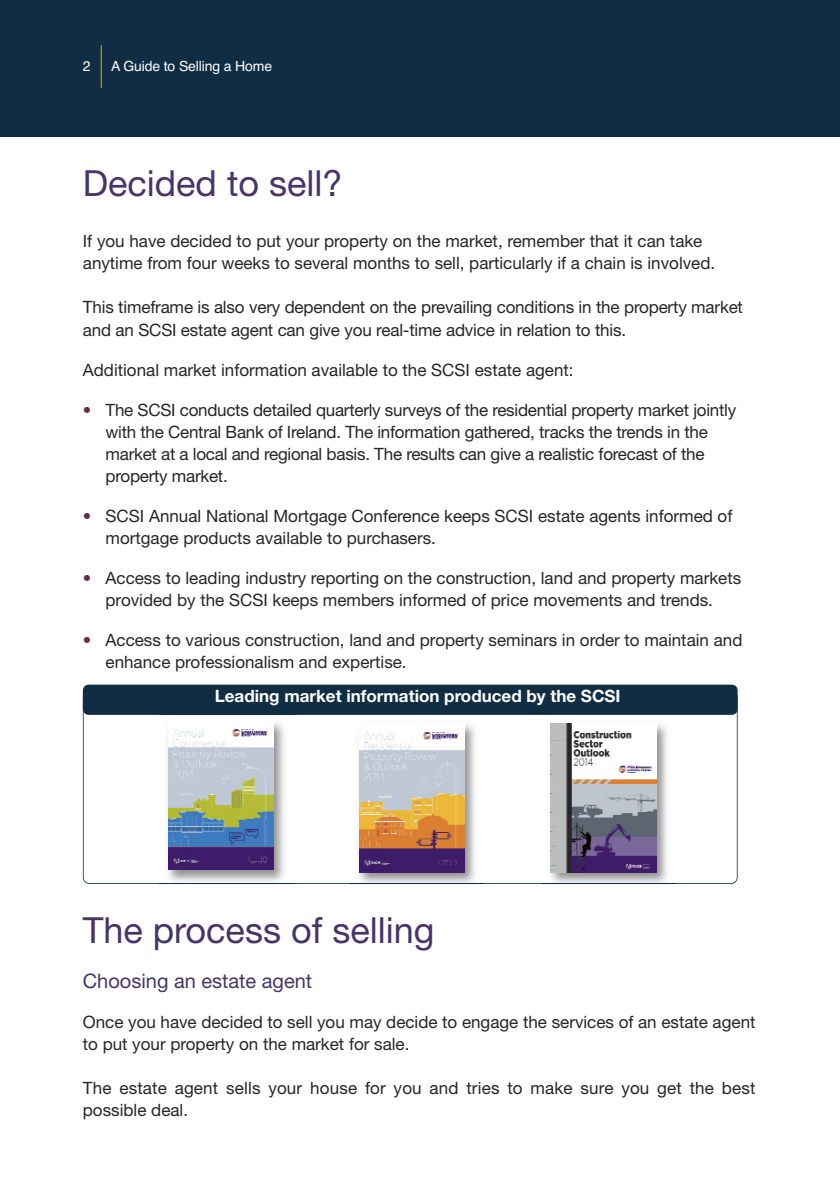
<style>
.page{position:relative;width:840px;height:1191px;background:#fff}
.page>*{position:absolute;margin:0;border:0;box-sizing:border-box;transform-origin:0 0}
.t1{font:36px "Helvetica Neue";color:#473469}
.t2{font:20px "Helvetica Neue";color:#473469}
.t3{font:17px/22px "Helvetica Neue";color:#272627}
.t4{font:700 17px "Helvetica Neue";color:#fff}
.t5{font:14px "Helvetica";letter-spacing:-.01em;color:#fff}
.s1{color:#6d2a49}
</style>
<div class="page">
<div style="left:83px;top:684px;width:654px;height:30px;background:#102d44;border-radius:6px"></div>
<div style="left:83px;top:690px;width:654px;height:193px;border:2px solid #102d44;border-radius:6px"></div>
<div style="left:0;top:0;width:839px;height:136px;background:#102d44"></div>
<hr style="left:101px;top:45px;width:1px;height:43px;background:#dbab1b">
<img style="left:160px;top:714px;width:134px;height:169px">
<img style="left:160px;top:883px;width:134px;height:1px">
<img style="left:168px;top:720px;width:105px;height:149px">
<img style="left:350px;top:724px;width:134px;height:159px">
<img style="left:350px;top:883px;width:134px;height:1px">
<img style="left:359px;top:724px;width:105px;height:147px">
<img style="left:542px;top:724px;width:134px;height:159px">
<img style="left:542px;top:883px;width:134px;height:1px">
<img style="left:550px;top:723px;width:106px;height:148px">
<p class="t5" style="left:83px;top:61px;width:9px">2</p>
<p class="t5" style="left:111px;top:61px;width:162px">A Guide to Selling a Home</p>
<h1 class="t1" style="left:83px;top:170px;width:261px">Decided to sell?</h1>
<p class="t3" style="left:83px;top:232px;width:633px">If you have decided to put your property on the market, remember that it can take anytime from four weeks to several months to sell, particularly if a chain is involved.</p>
<p class="t3" style="left:83px;top:298px;width:661px">This timeframe is also very dependent on the prevailing conditions in the property market and an SCSI estate agent can give you real-time advice in relation to this.</p>
<p class="t3" style="left:83px;top:360px;width:492px">Additional market information available to the SCSI estate agent:</p>
<p class="t3" style="left:105px;top:400px;width:632px;text-indent:-23px"><span class="s1">•</span> The SCSI conducts detailed quarterly surveys of the residential property market jointly with the Central Bank of Ireland. The information gathered, tracks the trends in the market at a local and regional basis. The results can give a realistic forecast of the property market.</p>
<p class="t3" style="left:105px;top:506px;width:628px;text-indent:-23px"><span class="s1">•</span> SCSI Annual National Mortgage Conference keeps SCSI estate agents informed of mortgage products available to purchasers.</p>
<p class="t3" style="left:83px;top:568px;width:659px;text-align:center"><span class="s1">•</span> Access to leading industry reporting on the construction, land and property markets provided by the SCSI keeps members informed of price movements and trends.</p>
<p class="t3" style="left:105px;top:630px;width:638px;text-indent:-23px"><span class="s1">•</span> Access to various construction, land and property seminars in order to maintain and enhance professionalism and expertise.</p>
<p class="t4" style="left:215px;top:690px;width:407px">Leading market information produced by the SCSI</p>
<h1 class="t1" style="left:83px;top:917px;width:353px">The process of selling</h1>
<p class="t2" style="left:83px;top:973px;width:231px">Choosing an estate agent</p>
<p class="t3" style="left:83px;top:1012px;width:673px">Once you have decided to sell you may decide to engage the services of an estate agent to put your property on the market for sale.</p>
<p class="t3" style="left:83px;top:1078px;width:673px">The estate agent sells your house for you and tries to make sure you get the best possible deal.</p>
</div>
